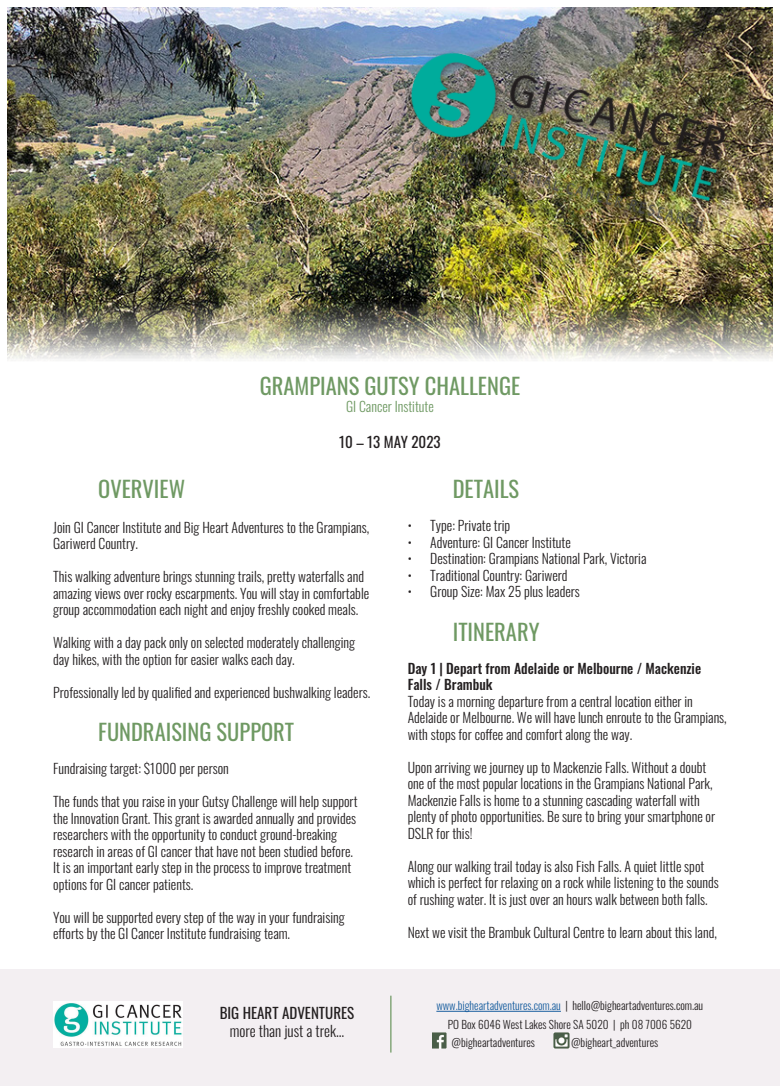
<style>
.page{position:relative;width:780px;height:1088px;background:#fff}
.page>*{position:absolute;margin:0;border:0;box-sizing:border-box;transform-origin:0 0}
.t1{font:22.5px "Oswald";color:#6f9963}
.t2{font:15px "Oswald";color:#231f20}
.t3{font:300 15px "Oswald";color:#231f20}
.t4{font:300 13.75px/16.5px "Oswald";color:#231f20}
.t5{font:500 13.75px/16.5px "Oswald";color:#231f20}
.t6{font:300 13.75px "Oswald";color:#6f9963}
.t7{font:300 11.25px/18.8px "Oswald";color:#231f20;text-align:center}
.s1{color:#175d9e}
</style>
<div class="page">
<img style="left:7px;top:7px;width:765px;height:352px">
<div style="left:406px;top:49px;width:326px;height:188px;background:#231f20;opacity:.5"></div>
<img style="left:395px;top:37px;width:335px;height:193px">
<div style="left:0;top:969px;width:780px;height:116px;background:#f3eff2"></div>
<hr style="left:436px;top:1011px;width:125px;height:1px;background:#175d9e">
<img style="left:432px;top:1033px;width:14px;height:16px">
<img style="left:553px;top:1033px;width:16px;height:16px">
<hr style="left:390px;top:995px;width:1px;height:57px;background:#6f9963">
<img style="left:53px;top:1001px;width:129px;height:47px">
<h1 class="t1" style="left:260px;top:366px;width:262px">GRAMPIANS GUTSY CHALLENGE</h1>
<p class="t6" style="left:346px;top:394px;width:89px">GI Cancer Institute</p>
<p class="t2" style="left:339px;top:428px;width:103px">10 – 13 MAY 2023</p>
<h1 class="t1" style="left:98px;top:469px;width:88px">OVERVIEW</h1>
<p class="t4" style="left:53px;top:517px;width:317px">Join GI Cancer Institute and Big Heart Adventures to the Grampians,<br>Gariwerd Country.</p>
<p class="t4" style="left:53px;top:567px;width:317px">This walking adventure brings stunning trails, pretty waterfalls and amazing views over rocky escarpments. You will stay in comfortable group accommodation each night and enjoy freshly cooked meals.</p>
<p class="t4" style="left:53px;top:633px;width:303px">Walking with a day pack only on selected moderately challenging day hikes, with the option for easier walks each day.</p>
<p class="t4" style="left:53px;top:682px;width:318px">Professionally led by qualified and experienced bushwalking leaders.</p>
<h1 class="t1" style="left:98px;top:712px;width:197px">FUNDRAISING SUPPORT</h1>
<p class="t4" style="left:53px;top:759px;width:177px">Fundraising target: $1000 per person</p>
<p class="t4" style="left:53px;top:792px;width:306px">The funds that you raise in your Gutsy Challenge will help support the Innovation Grant. This grant is awarded annually and provides researchers with the opportunity to conduct ground-breaking research in areas of GI cancer that have not been studied before.<br>It is an important early step in the process to improve treatment options for GI cancer patients.</p>
<p class="t4" style="left:53px;top:907px;width:293px">You will be supported every step of the way in your fundraising efforts by the GI Cancer Institute fundraising team.</p>
<p class="t2" style="left:220px;top:999px;width:136px">BIG HEART ADVENTURES</p>
<p class="t3" style="left:230px;top:1017px;width:116px">more than just a trek...</p>
<h1 class="t1" style="left:452px;top:469px;width:68px">DETAILS</h1>
<p class="t4" style="left:407px;top:516px;width:104px">• Type: Private trip</p>
<p class="t4" style="left:407px;top:532px;width:165px">• Adventure: GI Cancer Institute</p>
<p class="t4" style="left:407px;top:549px;width:240px">• Destination: Grampians National Park, Victoria</p>
<p class="t4" style="left:407px;top:565px;width:161px">• Traditional Country: Gariwerd</p>
<p class="t4" style="left:407px;top:582px;width:174px">• Group Size: Max 25 plus leaders</p>
<h1 class="t1" style="left:452px;top:611px;width:88px">ITINERARY</h1>
<p class="t5" style="left:407px;top:661px;width:295px">Day 1 | Depart from Adelaide or Melbourne / Mackenzie<br>Falls / Brambuk</p>
<p class="t4" style="left:407px;top:691px;width:320px">Today is a morning departure from a central location either in<br>Adelaide or Melbourne. We will have lunch enroute to the Grampians, with stops for coffee and comfort along the way.</p>
<p class="t4" style="left:407px;top:757px;width:309px">Upon arriving we journey up to Mackenzie Falls. Without a doubt one of the most popular locations in the Grampians National Park, Mackenzie Falls is home to a stunning cascading waterfall with plenty of photo opportunities. Be sure to bring your smartphone or DSLR for this!</p>
<p class="t4" style="left:407px;top:856px;width:313px">Along our walking trail today is also Fish Falls. A quiet little spot which is perfect for relaxing on a rock while listening to the sounds of rushing water. It is just over an hours walk between both falls.</p>
<p class="t4" style="left:407px;top:922px;width:310px">Next we visit the Brambuk Cultural Centre to learn about this land,</p>
<p class="t7" style="left:436px;top:995px;width:268px"><span class="s1">www.bigheartadventures.com.au</span> | hello@bigheartadventures.com.au<br>PO Box 6046 West Lakes Shore SA 5020 | ph 08 7006 5620</p>
<p class="t7" style="left:451px;top:1031px;width:85px">@bigheartadventures</p>
<p class="t7" style="left:571px;top:1031px;width:88px">@bigheart_adventures</p>
</div>
